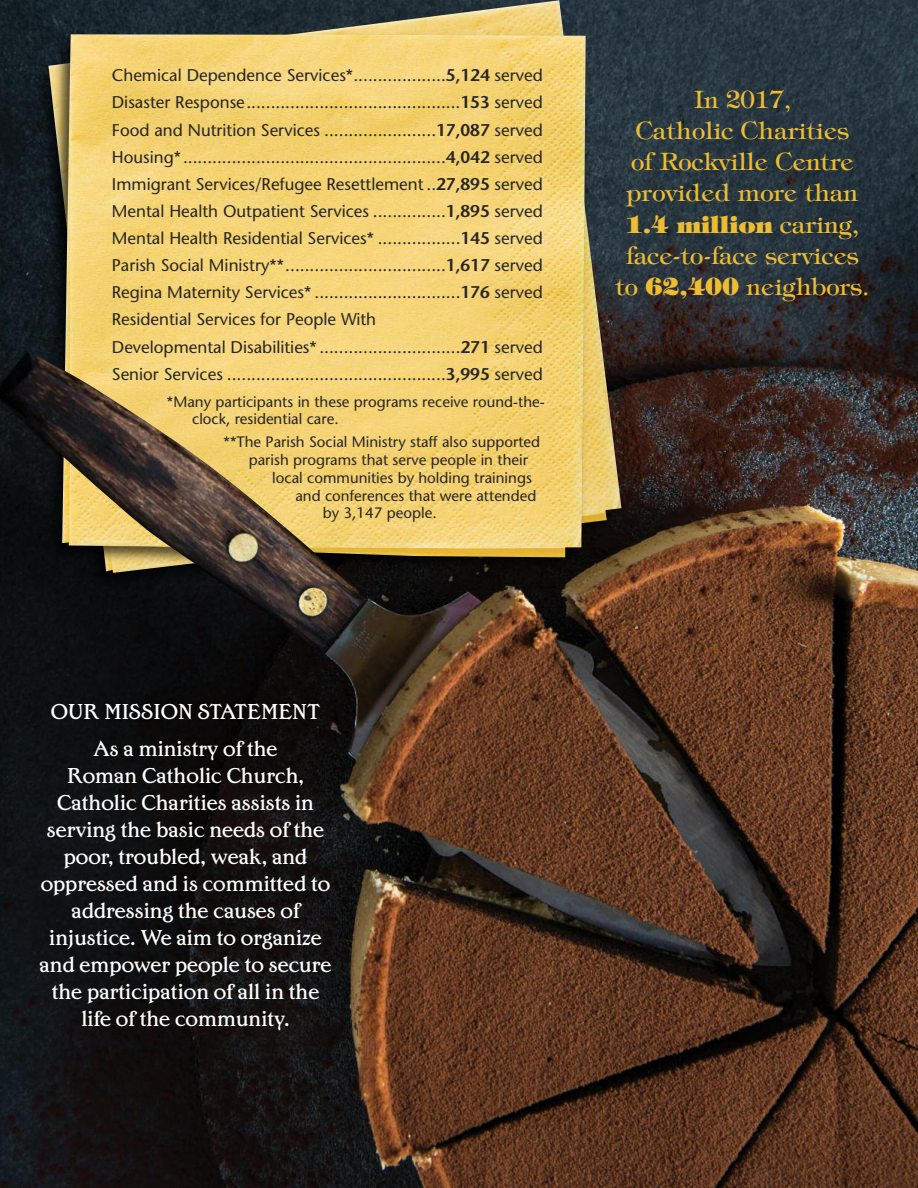
<style>
.page{position:relative;width:918px;height:1188px;background:#fff}
.page>*{position:absolute;margin:0;border:0;box-sizing:border-box;transform-origin:0 0}
.t1{font:24px/31.2px "Tiffany";color:#edbc33;text-align:center}
.t2{font:22.5px/27px "Edwardian Medium Plain";color:#fff;text-align:center}
.t3{font:16.95px/27.2px "Stone Sans";color:#272526}
.t4{font:15.15px/17.9px "Stone Sans";color:#272526}
.s1{font-weight:600}
.s2{font-weight:800}
</style>
<div class="page">
<img style="left:0;top:0;width:918px;height:1188px">
<img style="left:0;top:0;width:650px;height:647px">
<img style="left:48px;top:0;width:573px;height:573px">
<img style="left:23px;top:28px;width:579px;height:587px">
<img style="left:62px;top:34px;width:524px;height:523px">
<img style="left:0;top:352px;width:367px;height:299px">
<p class="t3" style="left:112px;top:64px;width:433px">Chemical Dependence Services*...................<span class="s1">5,124</span> served Disaster Response............................................<span class="s1">153</span> served Food and Nutrition Services .......................<span class="s1">17,087</span> served Housing* ......................................................<span class="s1">4,042</span> served Immigrant Services/Refugee Resettlement ..<span class="s1">27,895</span> served Mental Health Outpatient Services ...............<span class="s1">1,895</span> served Mental Health Residential Services* .................<span class="s1">145</span> served Parish Social Ministry**.................................<span class="s1">1,617</span> served Regina Maternity Services* ..............................<span class="s1">176</span> served Residential Services for People With<br>Developmental Disabilities* .............................<span class="s1">271</span> served Senior Services .............................................<span class="s1">3,995</span> served</p>
<p class="t4" style="left:192px;top:394px;width:354px;text-indent:-25px">*Many participants in these programs receive round-the&shy;clock, residential care.</p>
<p class="t4" style="left:224px;top:434px;width:318px">**The Parish Social Ministry staff also supported</p>
<p class="t4" style="left:249px;top:452px;width:281px">parish programs that serve people in their</p>
<p class="t4" style="left:272px;top:470px;width:261px">local communities by holding trainings</p>
<p class="t4" style="left:295px;top:488px;width:242px">and conferences that were attended</p>
<p class="t4" style="left:323px;top:506px;width:115px">by 3,147 people.</p>
<h1 class="t1" style="left:616px;top:86px;width:255px">In 2017,<br>Catholic Charities<br>of Rockville Centre provided more than<br><span class="s2">1.4 million</span> caring, face-to-face services to <span class="s2">62,400</span> neighbors.</h1>
<h2 class="t2" style="left:51px;top:694px;width:271px;line-height:37.8px">OUR MISSION STATEMENT<br>As a ministry of the</h2>
<p class="t2" style="left:40px;top:764px;width:294px">Roman Catholic Church,<br>Catholic Charities assists in serving the basic needs of the poor, troubled, weak, and oppressed and is committed to addressing the causes of injustice. We aim to organize and empower people to secure the participation of all in the life of the community.</p>
</div>
